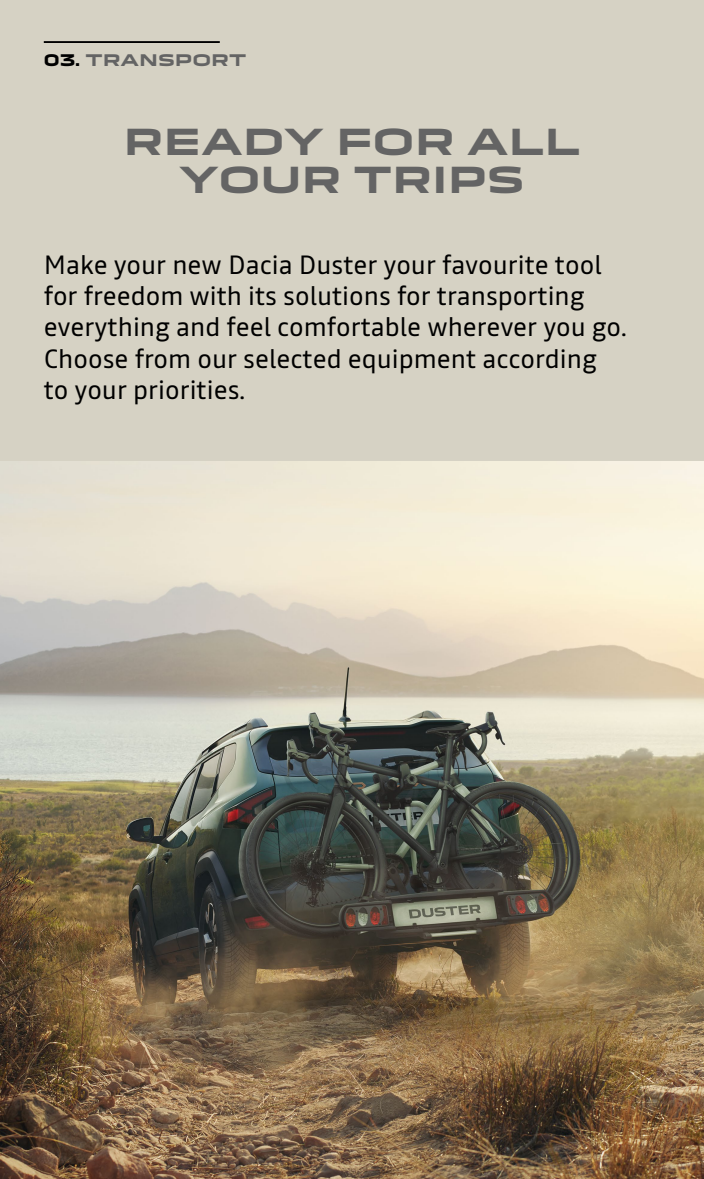
<style>
.page{position:relative;width:704px;height:1179px;background:#fff}
.page>*{position:absolute;margin:0;border:0;box-sizing:border-box;transform-origin:0 0}
.t1{font:700 35px/38.1px "Dacia Block Extended";color:#646464;text-align:center}
.t2{font:26.25px/31.2px "Read";color:#000}
.t3{font:700 15.62px "Dacia Block Extended";color:#646464}
.s1{color:#000}
</style>
<div class="page">
<div style="left:0;top:0;width:703px;height:1178px;background:#d6d2c4"></div>
<img style="left:0;top:461px;width:703px;height:717px">
<hr style="left:44px;top:41px;width:176px;height:2px;background:#000">
<p class="t3" style="left:44px;top:51px;width:204px"><span class="s1">03.</span> TRANSPORT</p>
<h1 class="t1" style="left:123px;top:124px;width:458px">READY FOR ALL<br>YOUR TRIPS</h1>
<p class="t2" style="left:44px;top:249px;width:584px">Make your new Dacia Duster your favourite tool for freedom with its solutions for transporting everything and feel comfortable wherever you go.<br>Choose from our selected equipment according to your priorities.</p>
</div>
